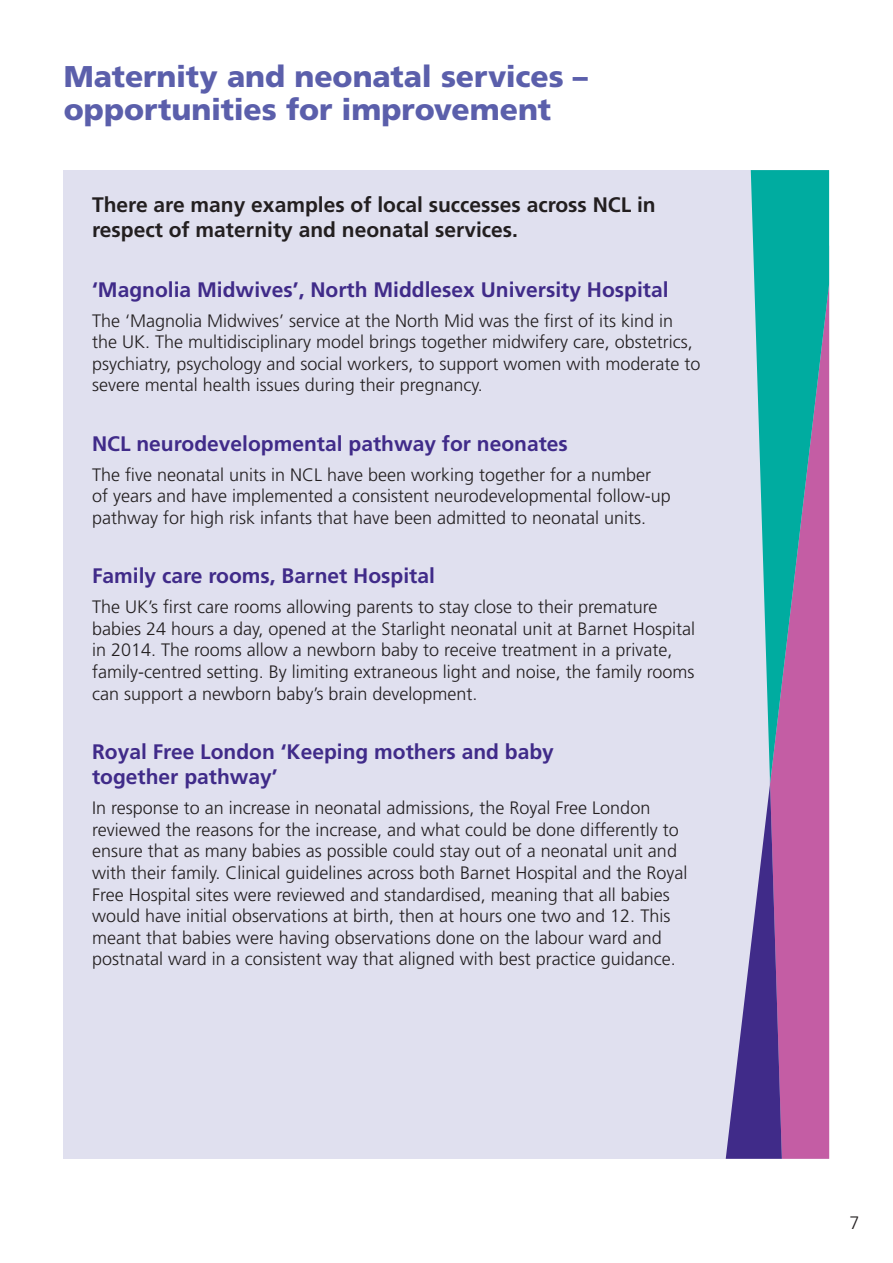
<style>
.page{position:relative;width:893px;height:1263px;background:#fff}
.page>*{position:absolute;margin:0;border:0;box-sizing:border-box;transform-origin:0 0}
.t1{font:900 30px/33px "Frutiger";letter-spacing:-.005em;color:#5b5fab}
.t2{font:700 21px/25.2px "Frutiger";color:#402b89}
.t3{font:700 21px/25.2px "Frutiger";color:#231f20}
.t4{font:300 18px/21.6px "Frutiger";color:#231f20}
</style>
<div class="page">
<div style="left:64px;top:170px;width:765px;height:989px;background:#e0e0ef"></div>
<div style="left:782px;top:784px;width:47px;height:375px;background:#c45da4"></div>
<svg style="left:751px;top:170px;width:78px;height:614px;background:#569aaa"></svg>
<svg style="left:726px;top:777px;width:56px;height:382px"></svg>
<h2 class="t1" style="left:64px;top:60px;width:526px">Maternity and neonatal services – opportunities for improvement</h2>
<p class="t3" style="left:92px;top:192px;width:565px">There are many examples of local successes across NCL in respect of maternity and neonatal services.</p>
<h3 class="t2" style="left:92px;top:277px;width:578px">‘Magnolia Midwives’, North Middlesex University Hospital</h3>
<p class="t4" style="left:92px;top:310px;width:610px">The ‘Magnolia Midwives’ service at the North Mid was the frst of its kind in the UK. The multidisciplinary model brings together midwifery care, obstetrics, psychiatry, psychology and social workers, to support women with moderate to severe mental health issues during their pregnancy.</p>
<h3 class="t2" style="left:92px;top:431px;width:477px">NCL neurodevelopmental pathway for neonates</h3>
<p class="t4" style="left:92px;top:464px;width:580px">The fve neonatal units in NCL have been working together for a number of years and have implemented a consistent neurodevelopmental follow-up pathway for high risk infants that have been admitted to neonatal units.</p>
<h3 class="t2" style="left:92px;top:563px;width:344px">Family care rooms, Barnet Hospital</h3>
<p class="t4" style="left:92px;top:596px;width:604px">The UK’s frst care rooms allowing parents to stay close to their premature babies 24 hours a day, opened at the Starlight neonatal unit at Barnet Hospital in 2014. The rooms allow a newborn baby to receive treatment in a private, family-centred setting. By limiting extraneous light and noise, the family rooms can support a newborn baby’s brain development.</p>
<h3 class="t2" style="left:92px;top:739px;width:463px">Royal Free London ‘Keeping mothers and baby together pathway’</h3>
<p class="t4" style="left:92px;top:797px;width:597px">In response to an increase in neonatal admissions, the Royal Free London reviewed the reasons for the increase, and what could be done differently to ensure that as many babies as possible could stay out of a neonatal unit and with their family. Clinical guidelines across both Barnet Hospital and the Royal Free Hospital sites were reviewed and standardised, meaning that all babies would have initial observations at birth, then at hours one two and 12. This meant that babies were having observations done on the labour ward and postnatal ward in a consistent way that aligned with best practice guidance.</p>
<p class="t4" style="left:849px;top:1212px;width:12px">7</p>
</div>
